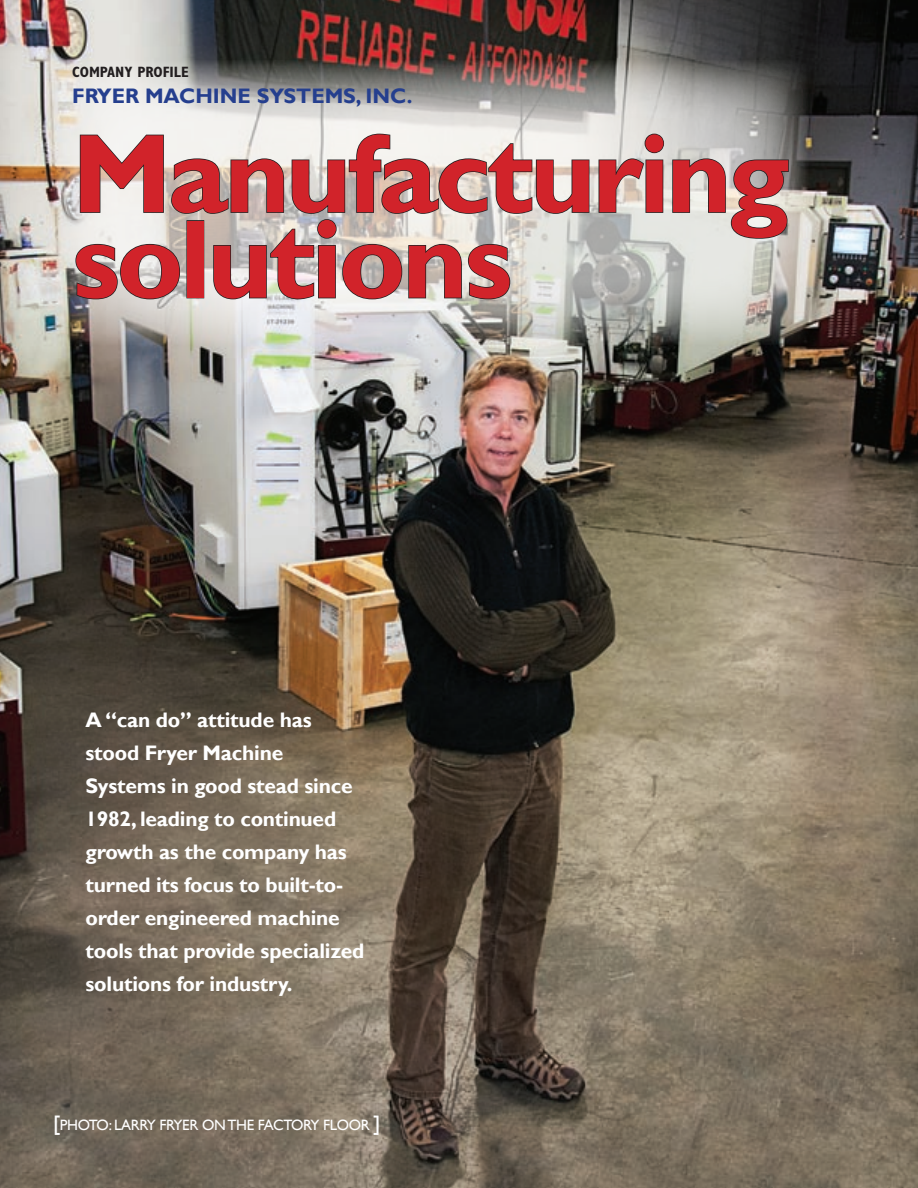
<style>
.page{position:relative;width:918px;height:1188px;background:#fff}
.page>*{position:absolute;margin:0;border:0;box-sizing:border-box;transform-origin:0 0}
.t1{font:700 112.5px/85.5px "Gill Sans";letter-spacing:-.03em;color:#d1232a}
.t2{font:700 21px/33px "Gill Sans";letter-spacing:-.01em;color:#fff}
.t3{font:700 21px "Gill Sans";color:#253f8e}
.t4{font:15px "Gill Sans";letter-spacing:-.02em;color:#fff}
.t5{font:700 condensed 15px "Gill Sans";color:#231f20}
.s1{font-size:21px}
</style>
<div class="page">
<img style="left:0;top:0;width:918px;height:1188px">
<svg style="left:54px;top:60px;width:754px;height:285px"></svg>
<svg style="left:598px;top:133px;width:67px;height:81px"></svg>
<svg style="left:672px;top:158px;width:118px;height:82px"></svg>
<svg style="left:75px;top:133px;width:515px;height:167px"></svg>
<p class="t5" style="left:72px;top:63px;width:118px">COMPANY PROFILE</p>
<p class="t3" style="left:72px;top:83px;width:199px">FRYER machine sys</p>
<p class="t3" style="left:296px;top:83px;width:31px">tems</p>
<p class="t3" style="left:356px;top:83px;width:58px">, inc.</p>
<p class="t1" style="left:72px;top:135px;width:719px">Manufacturing solutions</p>
<p class="t2" style="left:86px;top:704px;width:280px">A “can do” attitude has stood Fryer Machine<br>Systems in good stead since<br>1982, leading to continued growth as the company has turned its focus to built-to&shy;order engineered machine tools that provide specialized solutions for industry.</p>
<p class="t4" style="left:53px;top:1116px;width:329px"><span class="s1">[</span>PHOTO: LARRY FRYER ON THE FACTORY FLOOR <span class="s1">]</span></p>
</div>
